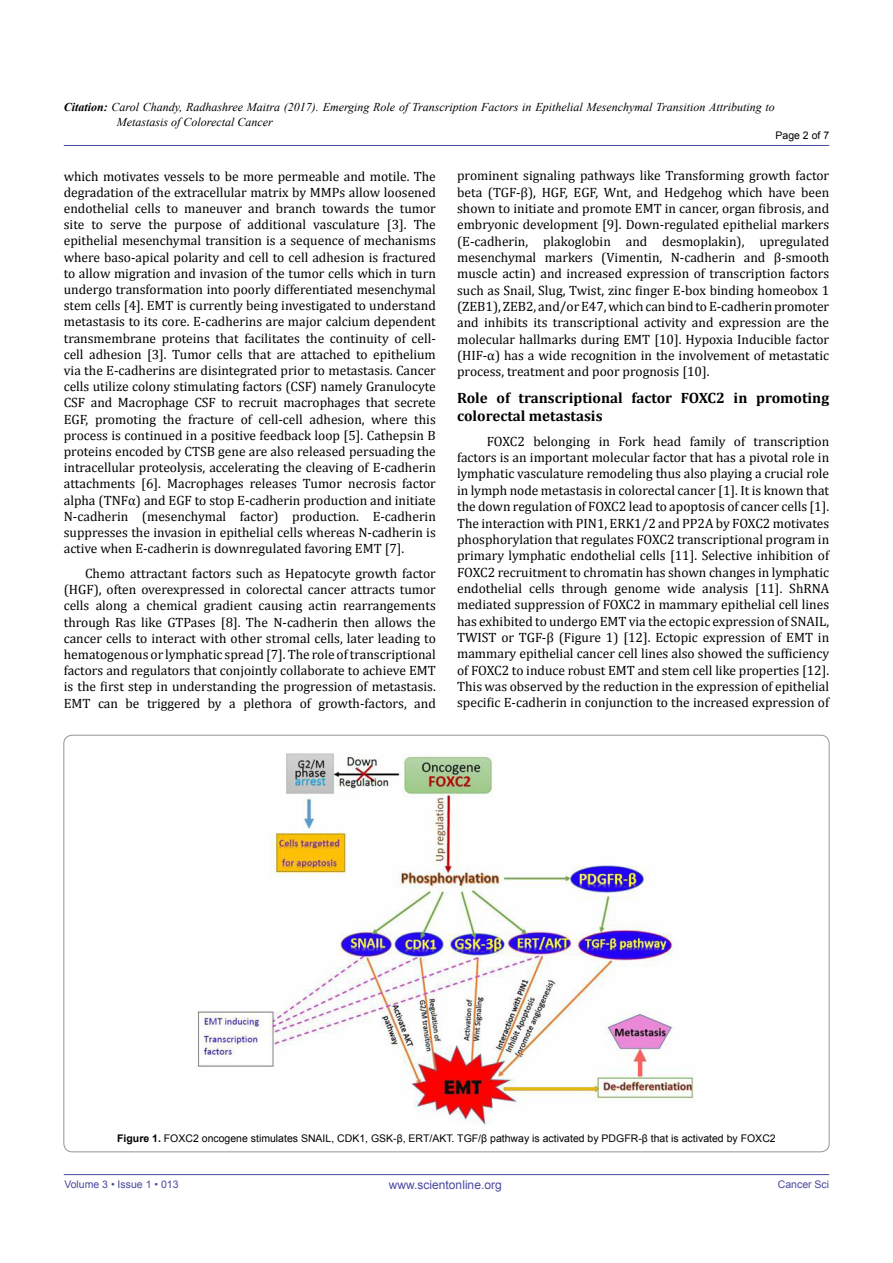
<style>
.page{position:relative;width:893px;height:1263px;background:#fff}
.page>*{position:absolute;margin:0;border:0;box-sizing:border-box;transform-origin:0 0}
.t1{font:700 15px/18px "Cambria";color:#000}
.t2{font:13.5px/16.2px "Cambria";color:#000;text-align:justify}
.t3{font:italic 12px/15px "Times New Roman";color:#000}
.t4{font:12px "Arial";color:#49479d}
.t5{font:10.5px "Arial";color:#000}
.t6{font:10.5px "Arial";color:#49479d}
.s1{font-weight:700}
</style>
<div class="page">
<hr style="left:64px;top:1174px;width:765px;height:1px;background:#49479d">
<hr style="left:64px;top:145px;width:765px;height:1px;background:#49479d">
<img style="left:197px;top:753px;width:497px;height:372px">
<p class="t3" style="left:117px;top:99px;width:659px;text-indent:-53px"><span class="s1">Citation:</span> Carol Chandy, Radhashree Maitra (2017). Emerging Role of Transcription Factors in Epithelial Mesenchymal Transition Attributing to<br>Metastasis of Colorectal Cancer</p>
<p class="t2" style="left:64px;top:168px;width:374px">which motivates vessels to be more permeable and motile. The degradation of the extracellular matrix by MMPs allow loosened endothelial cells to maneuver and branch towards the tumor site to serve the purpose of additional vasculature [3]. The epithelial mesenchymal transition is a sequence of mechanisms where baso-apical polarity and cell to cell adhesion is fractured to allow migration and invasion of the tumor cells which in turn undergo transformation into poorly differentiated mesenchymal stem cells [4]. EMT is currently being investigated to understand metastasis to its core. E-cadherins are major calcium dependent transmembrane proteins that facilitates the continuity of cell&shy;cell adhesion [3]. Tumor cells that are attached to epithelium via the E-cadherins are disintegrated prior to metastasis. Cancer cells utilize colony stimulating factors (CSF) namely Granulocyte CSF and Macrophage CSF to recruit macrophages that secrete EGF, promoting the fracture of cell-cell adhesion, where this process is continued in a positive feedback loop [5]. Cathepsin B proteins encoded by CTSB gene are also released persuading the intracellular proteolysis, accelerating the cleaving of E-cadherin attachments [6]. Macrophages releases Tumor necrosis factor alpha (TNFα) and EGF to stop E-cadherin production and initiate N-cadherin (mesenchymal factor) production. E-cadherin suppresses the invasion in epithelial cells whereas N-cadherin is active when E-cadherin is downregulated favoring EMT [7].</p>
<p class="t2" style="left:64px;top:565px;width:374px;text-indent:21px">Chemo attractant factors such as Hepatocyte growth factor (HGF), often overexpressed in colorectal cancer attracts tumor cells along a chemical gradient causing actin rearrangements through Ras like GTPases [8]. The N-cadherin then allows the cancer cells to interact with other stromal cells, later leading to hematogenous or lymphatic spread [7]. The role of transcriptional factors and regulators that conjointly collaborate to achieve EMT is the first step in understanding the progression of metastasis.<br>EMT can be triggered by a plethora of growth-factors, and</p>
<p class="t5" style="left:775px;top:129px;width:55px">Page 2 of 7</p>
<p class="t2" style="left:457px;top:167px;width:374px">prominent signaling pathways like Transforming growth factor beta (TGF-β), HGF, EGF, Wnt, and Hedgehog which have been shown to initiate and promote EMT in cancer, organ fibrosis, and embryonic development [9]. Down-regulated epithelial markers (E-cadherin, plakoglobin and desmoplakin), upregulated mesenchymal markers (Vimentin, N-cadherin and β-smooth muscle actin) and increased expression of transcription factors such as Snail, Slug, Twist, zinc finger E-box binding homeobox 1 (ZEB1), ZEB2, and/or E47, which can bind to E-cadherin promoter and inhibits its transcriptional activity and expression are the molecular hallmarks during EMT [10]. Hypoxia Inducible factor (HIF-α) has a wide recognition in the involvement of metastatic process, treatment and poor prognosis [10].</p>
<p class="t1" style="left:457px;top:388px;width:374px">Role of transcriptional factor FOXC2 in promoting colorectal metastasis</p>
<p class="t2" style="left:457px;top:433px;width:374px;text-indent:30px">FOXC2 belonging in Fork head family of transcription factors is an important molecular factor that has a pivotal role in lymphatic vasculature remodeling thus also playing a crucial role in lymph node metastasis in colorectal cancer [1]. It is known that the down regulation of FOXC2 lead to apoptosis of cancer cells [1].<br>The interaction with PIN1, ERK1/2 and PP2A by FOXC2 motivates phosphorylation that regulates FOXC2 transcriptional program in primary lymphatic endothelial cells [11]. Selective inhibition of FOXC2 recruitment to chromatin has shown changes in lymphatic endothelial cells through genome wide analysis [11]. ShRNA mediated suppression of FOXC2 in mammary epithelial cell lines has exhibited to undergo EMT via the ectopic expression of SNAIL, TWIST or TGF-β (Figure 1) [12]. Ectopic expression of EMT in mammary epithelial cancer cell lines also showed the sufficiency of FOXC2 to induce robust EMT and stem cell like properties [12].<br>This was observed by the reduction in the expression of epithelial specific E-cadherin in conjunction to the increased expression of</p>
<p class="t5" style="left:117px;top:1131px;width:660px"><span class="s1">Figure 1.</span> FOXC2 oncogene stimulates SNAIL, CDK1, GSK-β, ERT/AKT. TGF/β pathway is activated by PDGFR-β that is activated by FOXC2</p>
<p class="t6" style="left:64px;top:1178px;width:116px">Volume 3 • Issue 1 • 013</p>
<p class="t4" style="left:389px;top:1177px;width:114px">www.scientonline.org</p>
<p class="t6" style="left:778px;top:1178px;width:53px">Cancer Sci</p>
</div>
